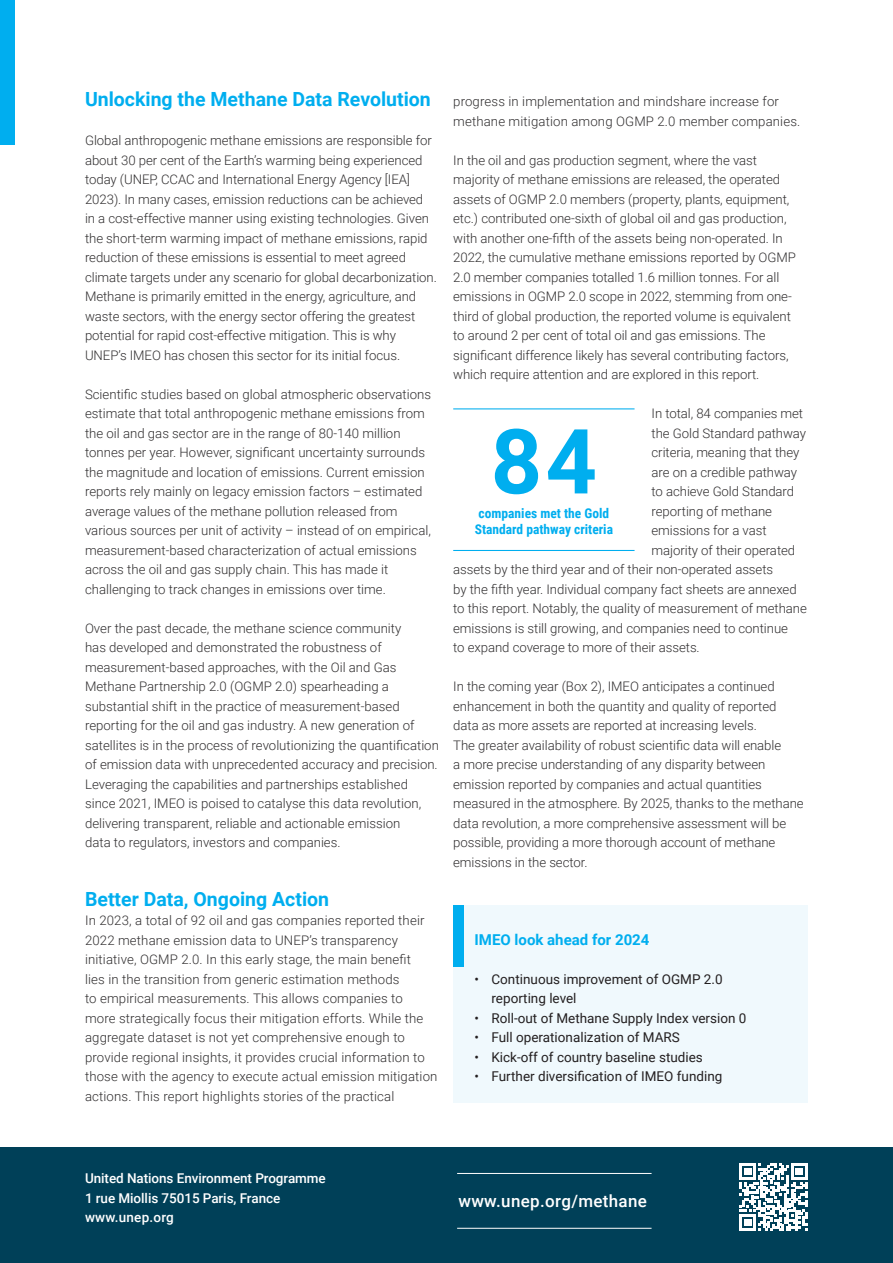
<style>
.page{position:relative;width:893px;height:1263px;background:#fff}
.page>*{position:absolute;margin:0;border:0;box-sizing:border-box;transform-origin:0 0}
.EXTRAIT_-_BIG_NUMBER{font:700 90px "Roboto";color:#00aeef}
._1_-_Section_heading{font:700 19.5px "Roboto";color:#00aeef}
.t1{font:500 16.95px "Roboto";letter-spacing:.02em;color:#fff}
.BOX_-Title{font:700 15px "Roboto";color:#00aeef}
.t2{font:13.5px/19.5px "Roboto";color:#231f20}
.TXT_-_REGULAR{font:500 13.5px/19.5px "Roboto";letter-spacing:-.005em;color:#fff}
.EXTRAIT{font:700 13.5px "Roboto Condensed";color:#00aeef}
.BODY_Light{font:300 13.2px/19.5px "Roboto";letter-spacing:-.005em;color:#312f30}
</style>
<div class="page">
<div style="left:0;top:0;width:14px;height:144px;background:#00aeef"></div>
<div style="left:453px;top:906px;width:355px;height:60px;background:#f0f9fd"></div>
<div style="left:453px;top:945px;width:355px;height:80px;background:#f0f9fd"></div>
<div style="left:453px;top:1023px;width:355px;height:60px;background:#f0f9fd"></div>
<div style="left:453px;top:1042px;width:355px;height:61px;background:#f0f9fd"></div>
<div style="left:453px;top:906px;width:11px;height:61px;background:#00aeef"></div>
<hr style="left:453px;top:408px;width:181px;height:1px;background:#00aeef">
<hr style="left:453px;top:550px;width:181px;height:1px;background:#00aeef">
<div style="left:0;top:1148px;width:893px;height:115px;background:#004058"></div>
<svg style="left:740px;top:1163px;width:67px;height:68px"></svg>
<hr style="left:457px;top:1173px;width:195px;height:1px;background:#fff">
<hr style="left:457px;top:1228px;width:195px;height:1px;background:#fff">
<p class="_1_-_Section_heading" style="left:85px;top:86px;width:347px">Unlocking the Methane Data Revolution</p>
<p class="BODY_Light" style="left:85px;top:130px;width:353px">Global anthropogenic methane emissions are responsible for about 30 per cent of the Earth’s warming being experienced today (UNEP, CCAC and International Energy Agency [IEA] 2023). In many cases, emission reductions can be achieved<br>in a cost-effective manner using existing technologies. Given the short-term warming impact of methane emissions, rapid reduction of these emissions is essential to meet agreed climate targets under any scenario for global decarbonization.<br>Methane is primarily emitted in the energy, agriculture, and waste sectors, with the energy sector offering the greatest potential for rapid cost-effective mitigation. This is why UNEP’s IMEO has chosen this sector for its initial focus.</p>
<p class="BODY_Light" style="left:85px;top:384px;width:348px">Scientific studies based on global atmospheric observations estimate that total anthropogenic methane emissions from the oil and gas sector are in the range of 80-140 million tonnes per year. However, significant uncertainty surrounds the magnitude and location of emissions. Current emission reports rely mainly on legacy emission factors – estimated average values of the methane pollution released from various sources per unit of activity – instead of on empirical, measurement-based characterization of actual emissions across the oil and gas supply chain. This has made it challenging to track changes in emissions over time.</p>
<p class="BODY_Light" style="left:85px;top:618px;width:355px">Over the past decade, the methane science community<br>has developed and demonstrated the robustness of measurement-based approaches, with the Oil and Gas Methane Partnership 2.0 (OGMP 2.0) spearheading a substantial shift in the practice of measurement-based reporting for the oil and gas industry. A new generation of satellites is in the process of revolutionizing the quantification of emission data with unprecedented accuracy and precision.<br>Leveraging the capabilities and partnerships established since 2021, IMEO is poised to catalyse this data revolution, delivering transparent, reliable and actionable emission<br>data to regulators, investors and companies.</p>
<p class="_1_-_Section_heading" style="left:85px;top:885px;width:246px">Better Data, Ongoing Action</p>
<p class="BODY_Light" style="left:85px;top:910px;width:354px">In 2023, a total of 92 oil and gas companies reported their 2022 methane emission data to UNEP’s transparency initiative, OGMP 2.0. In this early stage, the main benefit<br>lies in the transition from generic estimation methods<br>to empirical measurements. This allows companies to<br>more strategically focus their mitigation efforts. While the aggregate dataset is not yet comprehensive enough to provide regional insights, it provides crucial information to those with the agency to execute actual emission mitigation actions. This report highlights stories of the practical</p>
<p class="BODY_Light" style="left:453px;top:91px;width:349px">progress in implementation and mindshare increase for methane mitigation among OGMP 2.0 member companies.</p>
<p class="BODY_Light" style="left:453px;top:150px;width:344px">In the oil and gas production segment, where the vast majority of methane emissions are released, the operated assets of OGMP 2.0 members (property, plants, equipment, etc.) contributed one-sixth of global oil and gas production, with another one-fifth of the assets being non-operated. In 2022, the cumulative methane emissions reported by OGMP 2.0 member companies totalled 1.6 million tonnes. For all emissions in OGMP 2.0 scope in 2022, stemming from one&shy;third of global production, the reported volume is equivalent to around 2 per cent of total oil and gas emissions. The significant difference likely has several contributing factors, which require attention and are explored in this report.</p>
<p class="BODY_Light" style="left:652px;top:403px;width:153px">In total, 84 companies met</p>
<p class="BODY_Light" style="left:652px;top:423px;width:156px">the Gold Standard pathway</p>
<p class="BODY_Light" style="left:652px;top:442px;width:149px">criteria, meaning that they</p>
<p class="BODY_Light" style="left:652px;top:462px;width:147px">are on a credible pathway</p>
<p class="BODY_Light" style="left:652px;top:481px;width:144px">to achieve Gold Standard</p>
<p class="BODY_Light" style="left:652px;top:501px;width:122px">reporting of methane</p>
<p class="BODY_Light" style="left:652px;top:520px;width:116px">emissions for a vast</p>
<p class="BODY_Light" style="left:652px;top:540px;width:145px">majority of their operated</p>
<p class="BODY_Light" style="left:453px;top:559px;width:321px">assets by the third year and of their non-operated assets</p>
<p class="BODY_Light" style="left:453px;top:579px;width:345px">by the fifth year. Individual company fact sheets are annexed</p>
<p class="BODY_Light" style="left:453px;top:598px;width:355px">to this report. Notably, the quality of measurement of methane</p>
<p class="BODY_Light" style="left:453px;top:618px;width:336px">emissions is still growing, and companies need to continue</p>
<p class="BODY_Light" style="left:453px;top:637px;width:248px">to expand coverage to more of their assets.</p>
<p class="BODY_Light" style="left:453px;top:676px;width:352px">In the coming year (Box 2), IMEO anticipates a continued enhancement in both the quantity and quality of reported data as more assets are reported at increasing levels.<br>The greater availability of robust scientific data will enable<br>a more precise understanding of any disparity between emission reported by companies and actual quantities measured in the atmosphere. By 2025, thanks to the methane data revolution, a more comprehensive assessment will be possible, providing a more thorough account of methane emissions in the sector.</p>
<p class="EXTRAIT_-_BIG_NUMBER" style="left:491px;top:398px;width:108px">84</p>
<p class="EXTRAIT" style="left:475px;top:520px;width:140px">Standard pathway criteria</p>
<p class="EXTRAIT" style="left:479px;top:504px;width:132px">companies met the Gold</p>
<p class="BOX_-Title" style="left:474px;top:929px;width:176px">IMEO look ahead for 2024</p>
<p class="t2" style="left:491px;top:969px;width:233px;text-indent:-17px">• Continuous improvement of OGMP 2.0 reporting level</p>
<p class="t2" style="left:474px;top:1008px;width:274px">• Roll-out of Methane Supply Index version 0</p>
<p class="t2" style="left:474px;top:1027px;width:207px">• Full operationalization of MARS</p>
<p class="t2" style="left:474px;top:1047px;width:230px">• Kick-off of country baseline studies</p>
<p class="t2" style="left:474px;top:1066px;width:249px">• Further diversification of IMEO funding</p>
<p class="TXT_-_REGULAR" style="left:85px;top:1168px;width:242px">United Nations Environment Programme<br>1 rue Miollis 75015 Paris, France www.unep.org</p>
<p class="t1" style="left:458px;top:1189px;width:190px">www.unep.org/methane</p>
</div>
